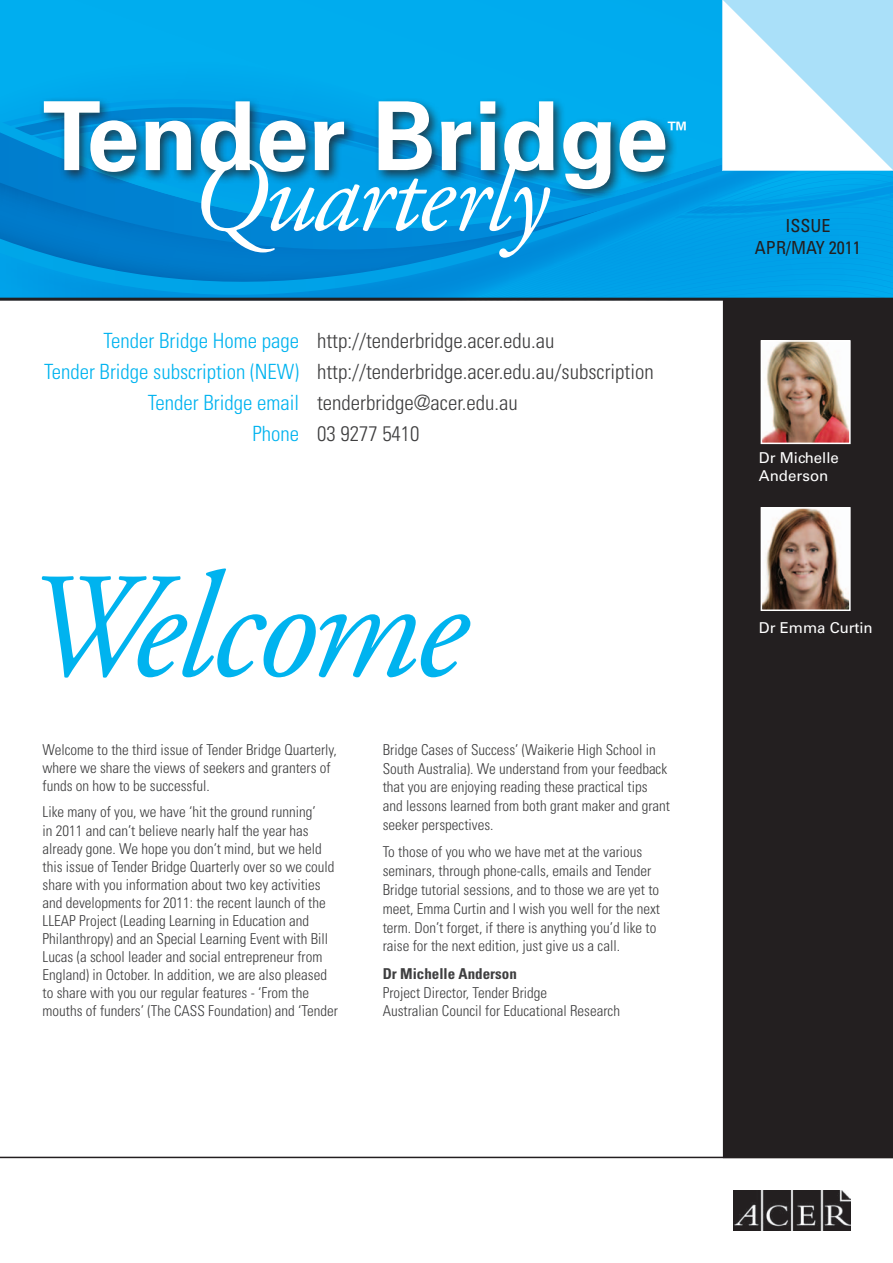
<style>
.page{position:relative;width:893px;height:1263px;background:#fff}
.page>*{position:absolute;margin:0;border:0;box-sizing:border-box;transform-origin:0 0}
.t1{font:italic 149.4px "Adobe Garamond";letter-spacing:-.04em;color:#00b3ef}
.t2{font:italic 104.25px "Adobe Garamond";letter-spacing:-.025em;color:#fff}
.t3{font:700 95.25px "Univers";color:#fff}
.t4{font:700 24px "Univers";color:#fff}
.t5{font:300 condensed 21px "Univers";color:#3e3e3f}
.t6{font:condensed 18px/21.6px "Univers";color:#231f20;text-align:center}
.t7{font:300 condensed 15px/18px "Univers";color:#3e3e3f}
.t8{font:15px/18px "Univers";color:#fff}
.t9{font:700 condensed 15px "Univers";color:#3e3e3f}
.s1{color:#00b3ef}
</style>
<div class="page">
<hr style="left:0;top:1157px;width:893px;height:1px;background:#231f20">
<img style="left:733px;top:1191px;width:117px;height:39px">
<svg style="left:0;top:276px;width:459px;height:19px;background:#0096e0"></svg>
<svg style="left:459px;top:276px;width:434px;height:22px;background:#009fe5"></svg>
<svg style="left:0;top:170px;width:893px;height:106px;background:#0091dc"></svg>
<div style="left:723px;top:301px;width:170px;height:856px;background:#231f20"></div>
<hr style="left:0;top:298px;width:893px;height:3px;background:#231f20">
<img style="left:764px;top:510px;width:84px;height:98px">
<div style="left:761px;top:507px;width:90px;height:104px;border:2px solid #fff"></div>
<img style="left:764px;top:343px;width:84px;height:98px">
<div style="left:761px;top:340px;width:90px;height:104px;border:2px solid #fff"></div>
<div style="left:39px;top:96px;width:639px;height:106px;background:#231f20;opacity:.75"></div>
<svg style="left:0;top:0;width:893px;height:170px;background:#2baade"></svg>
<h3 class="t3" style="left:43px;top:81px;width:627px">Tender Bridge</h3>
<h3 class="t4" style="left:666px;top:117px;width:25px">™</h3>
<h2 class="t2" style="left:191px;top:141px;width:359px">Quarterly</h2>
<h3 class="t5" style="left:104px;top:328px;width:453px"><span class="s1">Tender Bridge Home page</span> http://tenderbridge.acer.edu.au</h3>
<h3 class="t5" style="left:44px;top:359px;width:611px"><span class="s1">Tender Bridge subscription (NEW)</span> http://tenderbridge.acer.edu.au/subscription</h3>
<h3 class="t5" style="left:148px;top:390px;width:371px"><span class="s1">Tender Bridge email</span> tenderbridge@acer.edu.au</h3>
<h3 class="t5" style="left:252px;top:421px;width:169px"><span class="s1">Phone</span> 03 9277 5410</h3>
<h1 class="t1" style="left:23px;top:548px;width:444px">Welcome</h1>
<p class="t7" style="left:43px;top:740px;width:296px">Welcome to the third issue of Tender Bridge Quarterly, where we share the views of seekers and granters of funds on how to be successful.</p>
<p class="t7" style="left:43px;top:803px;width:297px">Like many of you, we have ‘hit the ground running’<br>in 2011 and can’t believe nearly half the year has already gone. We hope you don’t mind, but we held this issue of Tender Bridge Quarterly over so we could share with you information about two key activities and developments for 2011: the recent launch of the LLEAP Project (Leading Learning in Education and Philanthropy) and an Special Learning Event with Bill Lucas (a school leader and social entrepreneur from England) in October. In addition, we are also pleased to share with you our regular features - ‘From the mouths of funders’ (The CASS Foundation) and ‘Tender</p>
<p class="t7" style="left:383px;top:740px;width:289px;line-height:18.8px">Bridge Cases of Success’ (Waikerie High School in South Australia). We understand from your feedback that you are enjoying reading these practical tips and lessons learned from both grant maker and grant seeker perspectives.</p>
<p class="t7" style="left:383px;top:843px;width:279px;line-height:18.8px">To those of you who we have met at the various seminars, through phone-calls, emails and Tender Bridge tutorial sessions, and to those we are yet to meet, Emma Curtin and I wish you well for the next term. Don’t forget, if there is anything you’d like to raise for the next edition, just give us a call.</p>
<p class="t9" style="left:383px;top:964px;width:136px">Dr Michelle Anderson</p>
<p class="t7" style="left:383px;top:983px;width:239px;line-height:18.8px">Project Director, Tender Bridge<br>Australian Council for Educational Research</p>
<p class="t6" style="left:755px;top:215px;width:107px">ISSUE<br>APR/MAY 2011</p>
<p class="t8" style="left:759px;top:449px;width:82px">Dr Michelle<br>Anderson</p>
<p class="t8" style="left:759px;top:619px;width:115px">Dr Emma Curtin</p>
</div>
